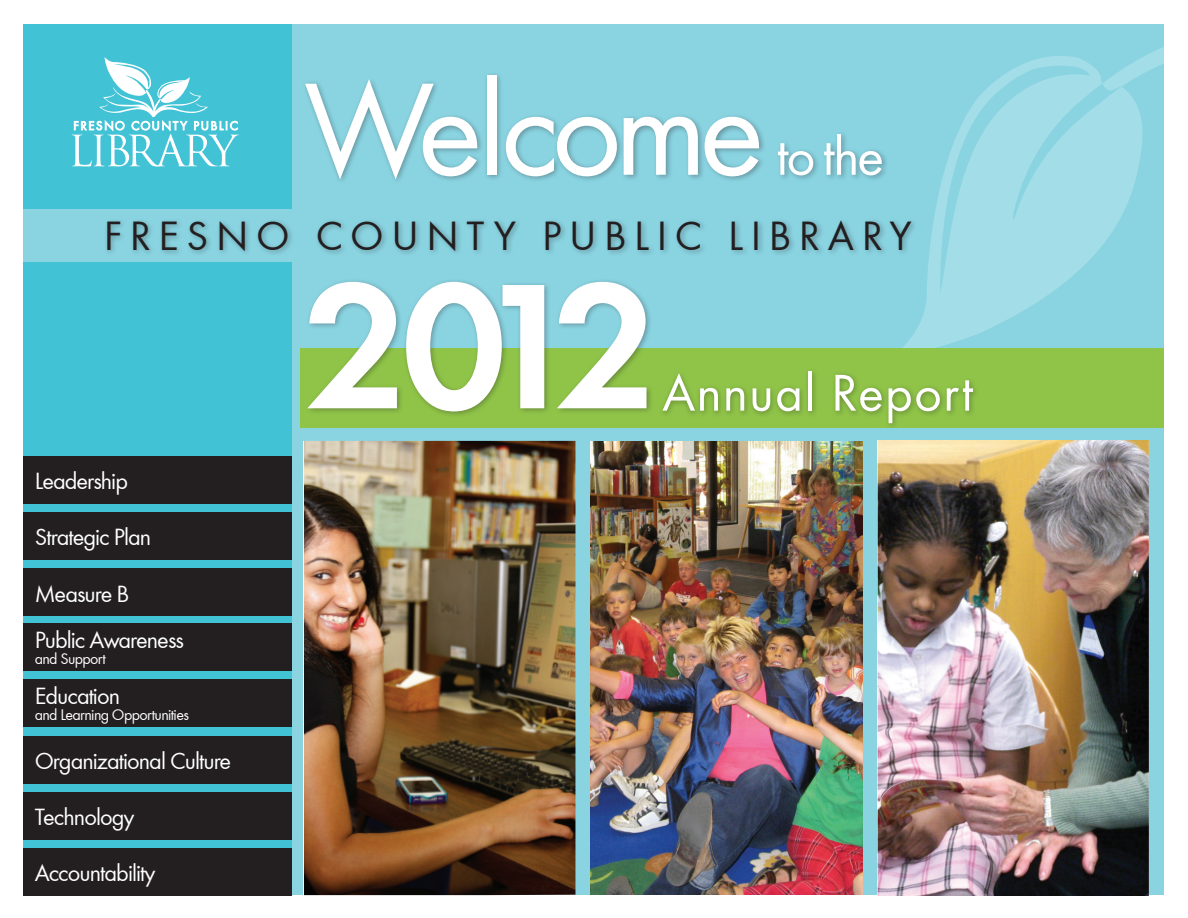
<style>
.page{position:relative;width:1188px;height:918px;background:#fff}
.page>*{position:absolute;margin:0;border:0;box-sizing:border-box;transform-origin:0 0}
.t1{font:700 184.8px "Function";color:#fff}
.t2{font:136.5px "Function";letter-spacing:-.06em;color:#fff}
.t3{font:55.8px "Function";color:#fff}
.t4{font:53.7px "Function";color:#fff}
.t5{font:42.3px "Function";letter-spacing:.18em;color:#231f20}
.t6{font:24.3px "Function";letter-spacing:-.04em;color:#fff}
.t7{font:16.05px "Function";letter-spacing:-.04em;color:#fff}
</style>
<div class="page">
<div style="left:292px;top:24px;width:872px;height:871px;background:#8ad4e2"></div>
<div style="left:23px;top:24px;width:269px;height:871px;background:#41c2d5"></div>
<div style="left:23px;top:209px;width:285px;height:53px;background:#8ad4e2"></div>
<img style="left:304px;top:441px;width:271px;height:454px">
<img style="left:591px;top:441px;width:271px;height:454px">
<img style="left:877px;top:441px;width:272px;height:454px">
<svg style="left:72px;top:57px;width:167px;height:109px"></svg>
<div style="left:103px;top:217px;width:815px;height:40px;background:#231f20;opacity:.35"></div>
<div style="left:301px;top:71px;width:588px;height:114px;background:#231f20;opacity:.35"></div>
<svg style="left:895px;top:66px;width:125px;height:282px;fill:#9adae6"></svg>
<svg style="left:1020px;top:47px;width:144px;height:265px"></svg>
<div style="left:300px;top:348px;width:864px;height:80px;background:#8fc448"></div>
<div style="left:659px;top:367px;width:321px;height:63px;background:#231f20;opacity:.35"></div>
<div style="left:304px;top:278px;width:350px;height:140px;background:#231f20;opacity:.35"></div>
<div style="left:23px;top:569px;width:269px;height:47px;background:#231f20"></div>
<div style="left:23px;top:512px;width:269px;height:48px;background:#231f20"></div>
<div style="left:23px;top:456px;width:269px;height:47px;background:#231f20"></div>
<div style="left:23px;top:680px;width:269px;height:47px;background:#231f20"></div>
<div style="left:23px;top:623px;width:269px;height:47px;background:#231f20"></div>
<div style="left:23px;top:736px;width:269px;height:47px;background:#231f20"></div>
<div style="left:23px;top:793px;width:269px;height:47px;background:#231f20"></div>
<div style="left:23px;top:848px;width:269px;height:47px;background:#231f20"></div>
<h2 class="t2" style="left:304px;top:51px;width:462px">Welcome</h2>
<h3 class="t3" style="left:777px;top:124px;width:109px">to the</h3>
<h3 class="t5" style="left:104px;top:212px;width:810px">Fresno County Public Library</h3>
<p class="t6" style="left:35px;top:467px;width:95px">Leadership</p>
<p class="t6" style="left:35px;top:523px;width:118px">Strategic Plan</p>
<p class="t6" style="left:35px;top:580px;width:93px">Measure B</p>
<p class="t6" style="left:35px;top:626px;width:151px">Public Awareness</p>
<p class="t7" style="left:35px;top:649px;width:73px">and Support</p>
<p class="t6" style="left:35px;top:682px;width:87px">Education</p>
<p class="t7" style="left:35px;top:706px;width:156px">and Learning Opportunities</p>
<p class="t6" style="left:35px;top:747px;width:198px">Organizational Culture</p>
<p class="t6" style="left:35px;top:803px;width:101px">Technology</p>
<p class="t6" style="left:35px;top:859px;width:122px">Accountability</p>
<h1 class="t1" style="left:304px;top:237px;width:356px">2012</h1>
<h3 class="t4" style="left:662px;top:362px;width:313px">Annual Report</h3>
</div>
